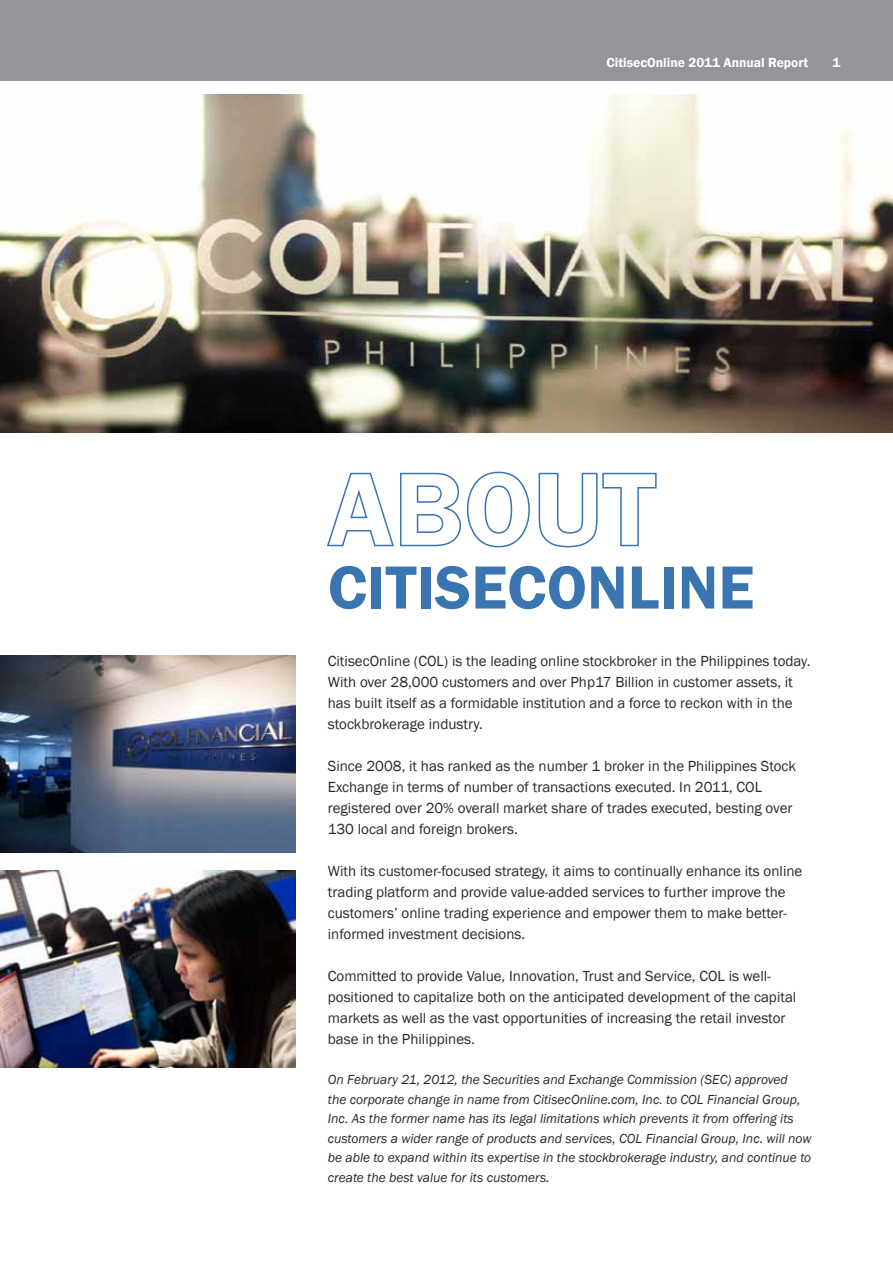
<style>
.page{position:relative;width:893px;height:1263px;background:#fff}
.page>*{position:absolute;margin:0;border:0;box-sizing:border-box;transform-origin:0 0}
.t1{font:600 63px "Franklin Gothic";color:#3a74b1}
.t2{font:15px/21px "Franklin Gothic";color:#292829}
.t3{font:italic 13.5px/19.5px "Franklin Gothic";color:#292829}
.t4{font:600 13.5px "Franklin Gothic";color:#fff}
</style>
<div class="page">
<div style="left:0;top:0;width:893px;height:81px;background:#949599"></div>
<img style="left:0;top:95px;width:893px;height:337px">
<img style="left:0;top:655px;width:295px;height:197px">
<svg style="left:327px;top:471px;width:203px;height:77px"></svg>
<svg style="left:538px;top:472px;width:119px;height:76px"></svg>
<img style="left:0;top:871px;width:295px;height:196px">
<p class="t4" style="left:606px;top:54px;width:203px">CitisecOnline 2011 Annual Report</p>
<p class="t4" style="left:832px;top:54px;width:9px">1</p>
<p class="t1" style="left:328px;top:549px;width:428px">CitisecOnline</p>
<p class="t2" style="left:328px;top:651px;width:484px">CitisecOnline (COL) is the leading online stockbroker in the Philippines today.<br>With over 28,000 customers and over Php17 Billion in customer assets, it has built itself as a formidable institution and a force to reckon with in the stockbrokerage industry.</p>
<p class="t2" style="left:328px;top:756px;width:470px">Since 2008, it has ranked as the number 1 broker in the Philippines Stock Exchange in terms of number of transactions executed. In 2011, COL registered over 20% overall market share of trades executed, besting over 130 local and foreign brokers.</p>
<p class="t2" style="left:328px;top:861px;width:476px">With its customer-focused strategy, it aims to continually enhance its online trading platform and provide value-added services to further improve the customers’ online trading experience and empower them to make better&shy;informed investment decisions.</p>
<p class="t2" style="left:328px;top:966px;width:470px">Committed to provide Value, Innovation, Trust and Service, COL is well&shy;positioned to capitalize both on the anticipated development of the capital markets as well as the vast opportunities of increasing the retail investor base in the Philippines.</p>
<p class="t3" style="left:328px;top:1070px;width:485px">On February 21, 2012, the Securities and Exchange Commission (SEC) approved<br>the corporate change in name from CitisecOnline.com, Inc. to COL Financial Group, Inc. As the former name has its legal limitations which prevents it from offering its customers a wider range of products and services, COL Financial Group, Inc. will now be able to expand within its expertise in the stockbrokerage industry, and continue to create the best value for its customers.</p>
</div>
